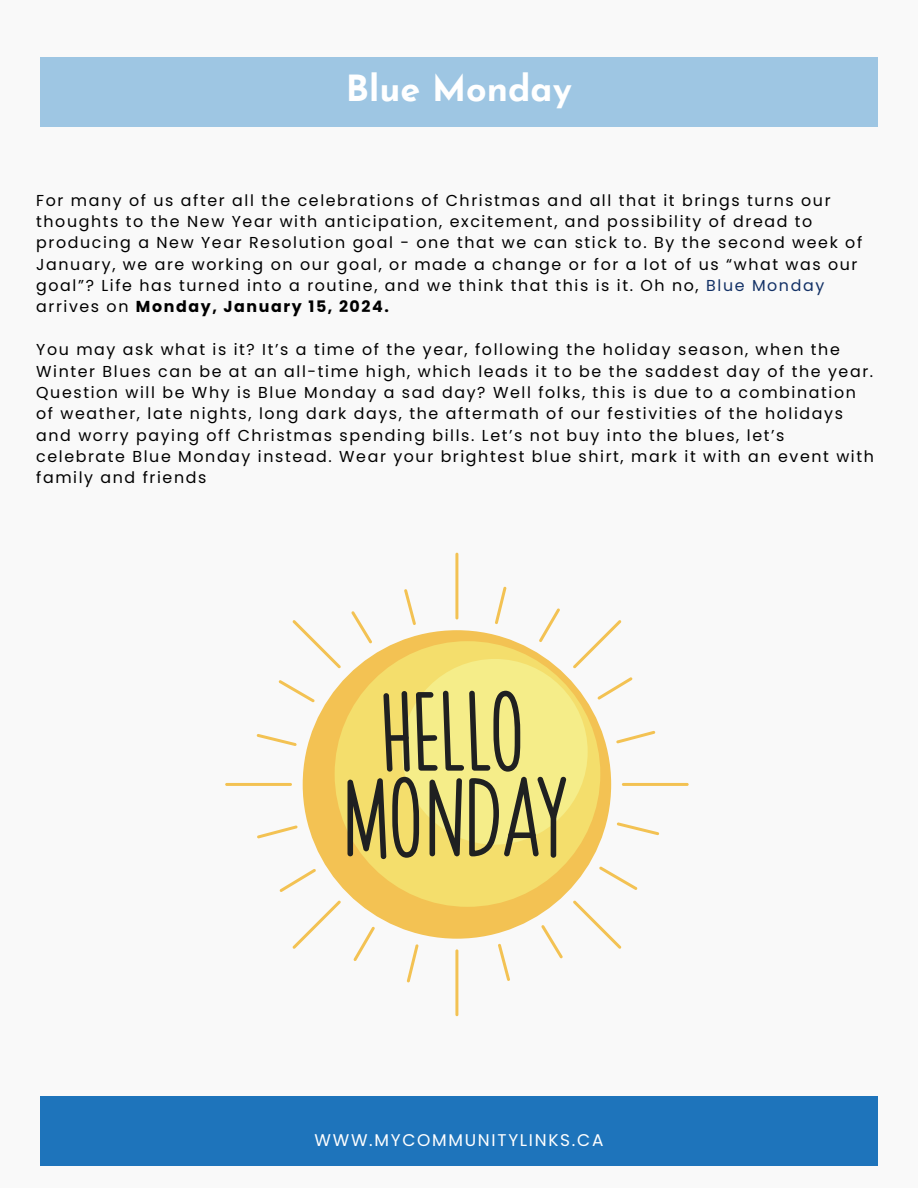
<style>
.page{position:relative;width:918px;height:1188px;background:#f9f9f9}
.page>*{position:absolute;margin:0;border:0;box-sizing:border-box;transform-origin:0 0}
.t1{font:700 36px "Josefin Sans";color:#fff}
.t2{font:16.95px "Poppins";letter-spacing:.1em;color:#fff}
.t3{font:15.9px/21.3px "Poppins";letter-spacing:.1em;color:#000}
.s1{color:#133166}
.s2{font-weight:700}
</style>
<div class="page">
<div style="left:40px;top:1096px;width:838px;height:70px;background:#1e74bb"></div>
<div style="left:40px;top:57px;width:838px;height:70px;background:#9ec6e3"></div>
<div style="left:303px;top:630px;width:308px;height:309px;background:#f3c253;border-radius:50%"></div>
<div style="left:335px;top:641px;width:265px;height:266px;background:#f4de6c;border-radius:50%"></div>
<div style="left:402px;top:659px;width:186px;height:186px;background:#f5ed89;border-radius:50%"></div>
<svg style="left:348px;top:691px;width:218px;height:168px"></svg>
<div style="left:508px;top:832px;width:28px;height:6px;background:#1f2021;border-radius:3px"></div>
<hr style="left:455px;top:553px;width:3px;height:66px;background:#f3c253">
<hr style="left:455px;top:949px;width:3px;height:67px;background:#f3c253">
<hr style="left:622px;top:783px;width:67px;height:3px;background:#f3c253">
<hr style="left:225px;top:783px;width:67px;height:3px;background:#f3c253">
<svg style="left:573px;top:620px;width:48px;height:48px"></svg>
<svg style="left:292px;top:900px;width:49px;height:49px"></svg>
<svg style="left:573px;top:900px;width:48px;height:49px"></svg>
<svg style="left:292px;top:620px;width:49px;height:48px"></svg>
<svg style="left:539px;top:608px;width:21px;height:34px"></svg>
<svg style="left:353px;top:927px;width:22px;height:34px"></svg>
<svg style="left:599px;top:866px;width:38px;height:24px"></svg>
<svg style="left:279px;top:680px;width:36px;height:22px"></svg>
<svg style="left:616px;top:731px;width:39px;height:13px"></svg>
<svg style="left:257px;top:825px;width:41px;height:14px"></svg>
<svg style="left:498px;top:944px;width:12px;height:37px"></svg>
<svg style="left:404px;top:589px;width:12px;height:36px"></svg>
<svg style="left:495px;top:587px;width:12px;height:37px"></svg>
<svg style="left:407px;top:944px;width:12px;height:39px"></svg>
<svg style="left:617px;top:822px;width:42px;height:13px"></svg>
<svg style="left:257px;top:734px;width:40px;height:12px"></svg>
<svg style="left:597px;top:677px;width:36px;height:23px"></svg>
<svg style="left:279px;top:869px;width:37px;height:23px"></svg>
<svg style="left:541px;top:925px;width:22px;height:34px"></svg>
<svg style="left:351px;top:611px;width:21px;height:33px"></svg>
<p class="t1" style="left:346px;top:74px;width:228px">Blue Monday</p>
<p class="t3" style="left:36px;top:189px;width:827px">For many of us after all the celebrations of Christmas and all that it brings turns our thoughts to the New Year with anticipation, excitement, and possibility of dread to producing a New Year Resolution goal - one that we can stick to. By the second week of January, we are working on our goal, or made a change or for a lot of us “what was our goal”? Life has turned into a routine, and we think that this is it. Oh no, <span class="s1">Blue Monday </span>arrives on <span class="s2">Monday, January 15, 2024.</span></p>
<p class="t3" style="left:36px;top:339px;width:839px">You may ask what is it? It’s a time of the year, following the holiday season, when the Winter Blues can be at an all-time high, which leads it to be the saddest day of the year.<br>Question will be Why is Blue Monday a sad day? Well folks, this is due to a combination of weather, late nights, long dark days, the aftermath of our festivities of the holidays and worry paying off Christmas spending bills. Let’s not buy into the blues, let’s celebrate Blue Monday instead. Wear your brightest blue shirt, mark it with an event with family and friends</p>
<p class="t2" style="left:315px;top:1128px;width:290px">WWW.MYCOMMUNITYLINKS.CA</p>
</div>
